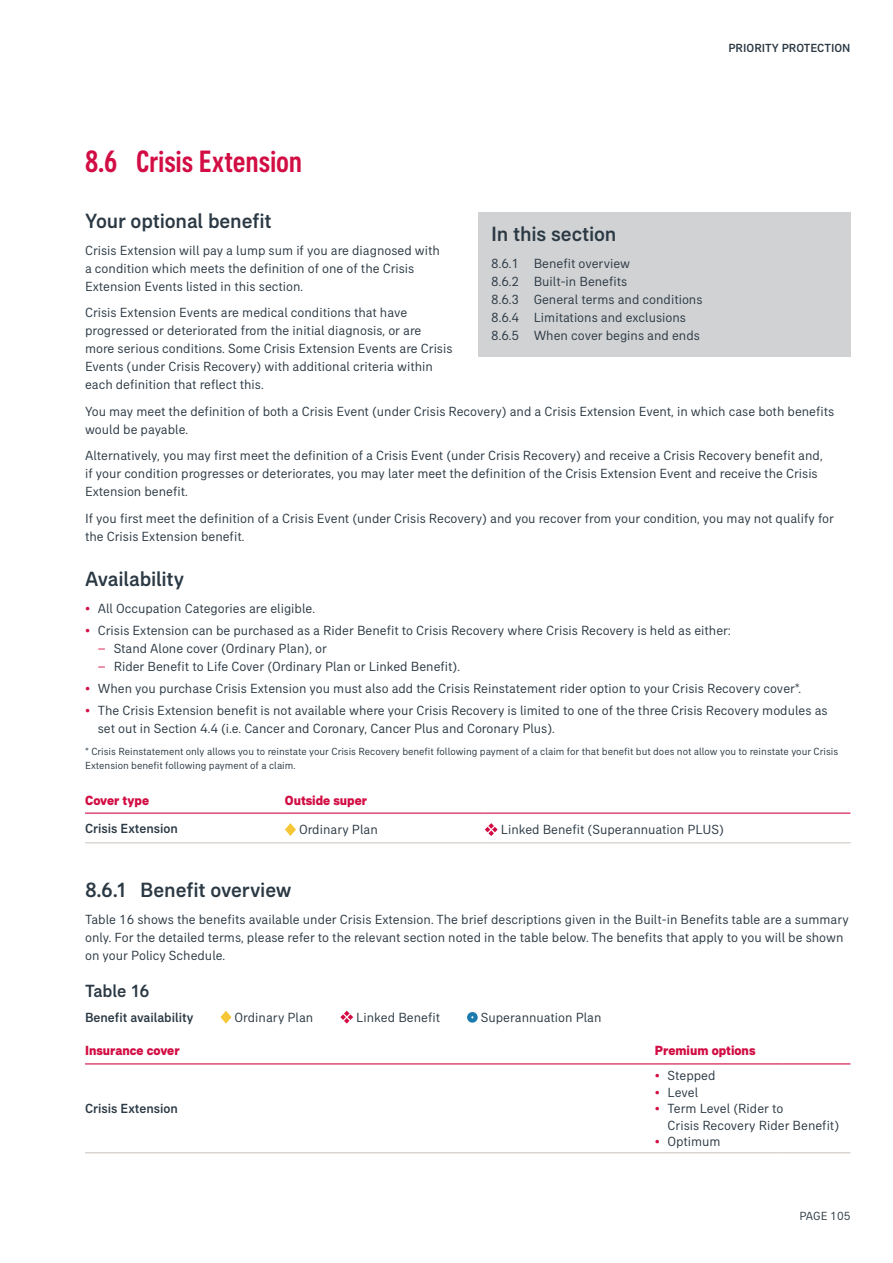
<style>
.page{position:relative;width:893px;height:1263px;background:#fff}
.page>*{position:absolute;margin:0;border:0;box-sizing:border-box;transform-origin:0 0}
.t1{font:500 condensed 31.5px "AIA Everest";letter-spacing:-.005em;color:#d20d44}
.B_head__PDS{font:500 21px "AIA Everest";letter-spacing:-.005em;color:#2b3944}
.C_head__PDS{font:500 18px "AIA Everest";letter-spacing:-.01em;color:#2b3944}
.Body_text__PDS__9pt{font:13.5px/18px "AIA Everest";color:#2b3944}
.Table_body_text_9pt{font:13.5px "AIA Everest";color:#2b3944}
.Table_heading_9pt{font:800 13.5px "AIA Everest";color:#d20d44}
.Table_body_text_9pt-2{font:500 13.5px "AIA Everest";color:#2b3944}
.t2{font:500 12px "AIA Everest";color:#2b3944}
.t3{font:12px "AIA Everest";color:#2b3944}
.Disclaimer{font:10.5px/13.5px "AIA Everest";color:#2b3944}
.s1{color:#d20d44}
</style>
<div class="page">
<hr style="left:85px;top:842px;width:200px;height:1px;background:#c9c2bb">
<hr style="left:285px;top:842px;width:200px;height:1px;background:#c9c2bb">
<hr style="left:485px;top:842px;width:365px;height:1px;background:#c9c2bb">
<hr style="left:85px;top:812px;width:200px;height:2px;background:#d20d44">
<hr style="left:285px;top:812px;width:200px;height:2px;background:#d20d44">
<hr style="left:485px;top:812px;width:365px;height:2px;background:#d20d44">
<svg style="left:285px;top:823px;width:11px;height:13px"></svg>
<svg style="left:485px;top:823px;width:13px;height:13px"></svg>
<svg style="left:220px;top:1011px;width:11px;height:12px"></svg>
<svg style="left:340px;top:1011px;width:13px;height:12px"></svg>
<svg style="left:467px;top:1012px;width:11px;height:11px"></svg>
<hr style="left:85px;top:1063px;width:570px;height:1px;background:#d20d44">
<hr style="left:655px;top:1063px;width:127px;height:1px;background:#d20d44">
<hr style="left:782px;top:1063px;width:68px;height:1px;background:#d20d44">
<hr style="left:85px;top:1152px;width:570px;height:1px;background:#c9c2bb">
<hr style="left:655px;top:1152px;width:127px;height:1px;background:#c9c2bb">
<hr style="left:782px;top:1152px;width:68px;height:1px;background:#c9c2bb">
<div style="left:478px;top:213px;width:372px;height:144px;background:#d1d2d4"></div>
<p class="t1" style="left:85px;top:144px;width:219px">8.6 Crisis Extension</p>
<p class="t2" style="left:728px;top:41px;width:124px">PRIORITY PROTECTION</p>
<p class="B_head__PDS" style="left:85px;top:209px;width:188px">Your optional benefit</p>
<p class="Body_text__PDS__9pt" style="left:85px;top:241px;width:356px">Crisis Extension will pay a lump sum if you are diagnosed with a condition which meets the definition of one of the Crisis<br>Extension Events listed in this section.</p>
<p class="Body_text__PDS__9pt" style="left:85px;top:304px;width:369px">Crisis Extension Events are medical conditions that have progressed or deteriorated from the initial diagnosis, or are more serious conditions. Some Crisis Extension Events are Crisis Events (under Crisis Recovery) with additional criteria within each definition that reflect this.</p>
<p class="Body_text__PDS__9pt" style="left:85px;top:402px;width:751px">You may meet the definition of both a Crisis Event (under Crisis Recovery) and a Crisis Extension Event, in which case both benefits would be payable.</p>
<p class="Body_text__PDS__9pt" style="left:85px;top:447px;width:739px">Alternatively, you may first meet the definition of a Crisis Event (under Crisis Recovery) and receive a Crisis Recovery benefit and, if your condition progresses or deteriorates, you may later meet the definition of the Crisis Extension Event and receive the Crisis<br>Extension benefit.</p>
<p class="Body_text__PDS__9pt" style="left:85px;top:509px;width:750px">If you first meet the definition of a Crisis Event (under Crisis Recovery) and you recover from your condition, you may not qualify for the Crisis Extension benefit.</p>
<p class="B_head__PDS" style="left:85px;top:567px;width:101px">Availability</p>
<p class="Body_text__PDS__9pt" style="left:85px;top:599px;width:231px"><span class="s1">•</span> All Occupation Categories are eligible.</p>
<p class="Body_text__PDS__9pt" style="left:85px;top:621px;width:647px"><span class="s1">•</span> Crisis Extension can be purchased as a Rider Benefit to Crisis Recovery where Crisis Recovery is held as either:</p>
<p class="Body_text__PDS__9pt" style="left:98px;top:639px;width:231px"><span class="s1">–</span> Stand Alone cover (Ordinary Plan), or</p>
<p class="Body_text__PDS__9pt" style="left:98px;top:657px;width:364px"><span class="s1">–</span> Rider Benefit to Life Cover (Ordinary Plan or Linked Benefit).</p>
<p class="Body_text__PDS__9pt" style="left:85px;top:679px;width:718px"><span class="s1">•</span> When you purchase Crisis Extension you must also add the Crisis Reinstatement rider option to your Crisis Recovery cover*.</p>
<p class="Body_text__PDS__9pt" style="left:98px;top:702px;width:731px;text-indent:-13px"><span class="s1">•</span> The Crisis Extension benefit is not available where your Crisis Recovery is limited to one of the three Crisis Recovery modules as set out in Section 4.4 (i.e. Cancer and Coronary, Cancer Plus and Coronary Plus).</p>
<p class="Disclaimer" style="left:85px;top:745px;width:755px">* Crisis Reinstatement only allows you to reinstate your Crisis Recovery benefit following payment of a claim for that benefit but does not allow you to reinstate your Crisis<br>Extension benefit following payment of a claim.</p>
<p class="Table_heading_9pt" style="left:85px;top:792px;width:66px">Cover type</p>
<p class="Table_heading_9pt" style="left:285px;top:792px;width:84px">Outside super</p>
<p class="Table_body_text_9pt-2" style="left:85px;top:821px;width:94px">Crisis Extension</p>
<p class="Table_body_text_9pt" style="left:299px;top:822px;width:80px">Ordinary Plan</p>
<p class="Table_body_text_9pt" style="left:501px;top:822px;width:225px">Linked Benefit (Superannuation PLUS)</p>
<p class="B_head__PDS" style="left:491px;top:222px;width:127px">In this section</p>
<p class="Body_text__PDS__9pt" style="left:491px;top:254px;width:141px">8.6.1 Benefit overview</p>
<p class="Body_text__PDS__9pt" style="left:491px;top:272px;width:138px">8.6.2 Built-in Benefits</p>
<p class="Body_text__PDS__9pt" style="left:491px;top:290px;width:213px">8.6.3 General terms and conditions</p>
<p class="Body_text__PDS__9pt" style="left:491px;top:308px;width:196px">8.6.4 Limitations and exclusions</p>
<p class="Body_text__PDS__9pt" style="left:491px;top:326px;width:210px">8.6.5 When cover begins and ends</p>
<p class="B_head__PDS" style="left:85px;top:878px;width:208px">8.6.1 Benefit overview</p>
<p class="Body_text__PDS__9pt" style="left:85px;top:910px;width:765px">Table 16 shows the benefits available under Crisis Extension. The brief descriptions given in the Built-in Benefits table are a summary only. For the detailed terms, please refer to the relevant section noted in the table below. The benefits that apply to you will be shown on your Policy Schedule.</p>
<p class="C_head__PDS" style="left:85px;top:980px;width:66px">Table 16</p>
<p class="Table_body_text_9pt-2" style="left:85px;top:1009px;width:110px">Benefit availability</p>
<p class="Table_body_text_9pt" style="left:235px;top:1010px;width:80px">Ordinary Plan</p>
<p class="Table_body_text_9pt" style="left:356px;top:1010px;width:85px">Linked Benefit</p>
<p class="Table_body_text_9pt" style="left:481px;top:1010px;width:122px">Superannuation Plan</p>
<p class="Table_heading_9pt" style="left:85px;top:1043px;width:96px">Insurance cover</p>
<p class="Table_heading_9pt" style="left:655px;top:1043px;width:102px">Premium options</p>
<p class="Table_body_text_9pt-2" style="left:85px;top:1101px;width:94px">Crisis Extension</p>
<p class="Body_text__PDS__9pt" style="left:655px;top:1067px;width:62px"><span class="s1">•</span> Stepped</p>
<p class="Body_text__PDS__9pt" style="left:655px;top:1083px;width:45px"><span class="s1">•</span> Level</p>
<p class="Body_text__PDS__9pt" style="left:668px;top:1100px;width:173px;line-height:16.5px;text-indent:-13px"><span class="s1">•</span> Term Level (Rider to<br>Crisis Recovery Rider Benefit)</p>
<p class="Body_text__PDS__9pt" style="left:655px;top:1133px;width:67px"><span class="s1">•</span> Optimum</p>
<p class="t3" style="left:799px;top:1209px;width:53px">PAGE 105</p>
</div>
